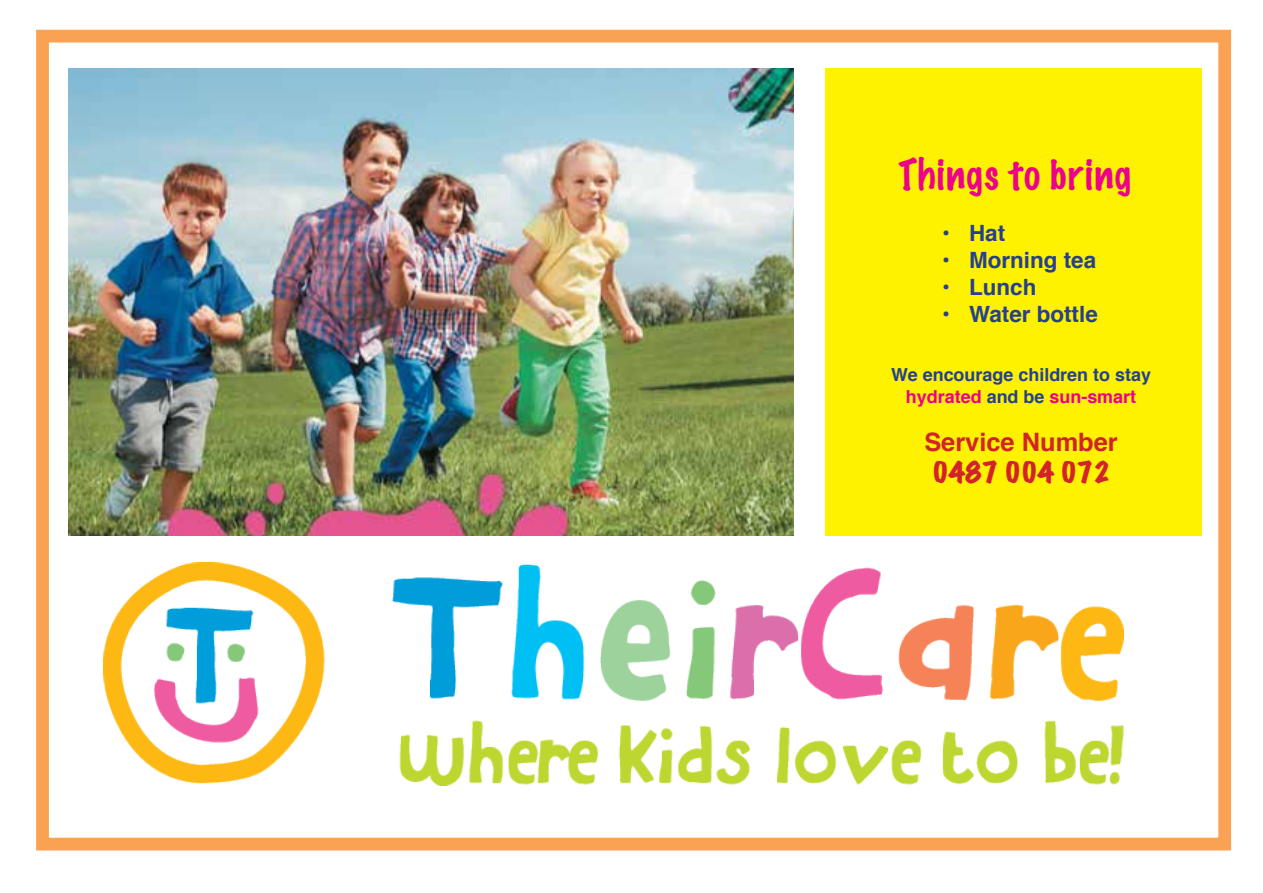
<style>
.page{position:relative;width:1263px;height:893px;background:#fff}
.page>*{position:absolute;margin:0;border:0;box-sizing:border-box;transform-origin:0 0}
.t1{font:100 38.85px "Marker Felt";letter-spacing:.035em;color:#ec008c}
.t2{font:700 25.35px "Helvetica";color:#d2232a}
.t3{font:expanded 25.35px "Marker Felt";color:#d2232a}
.t4{font:700 22.35px "Helvetica";color:#25408f}
.t5{font:700 18px/21.5px "Helvetica";color:#25408f;text-align:center}
.s1{color:#ec008c}
</style>
<div class="page">
<div style="left:825px;top:68px;width:376px;height:468px;background:#fff200"></div>
<div style="left:36px;top:30px;width:1195px;height:820px;border:13px solid #f9a254"></div>
<img style="left:104px;top:562px;width:1019px;height:224px">
<img style="left:68px;top:68px;width:725px;height:468px">
<h1 class="t1" style="left:898px;top:144px;width:234px">Things to bring</h1>
<p class="t4" style="left:942px;top:215px;width:65px">• Hat</p>
<p class="t4" style="left:942px;top:242px;width:156px">• Morning tea</p>
<p class="t4" style="left:942px;top:269px;width:96px">• Lunch</p>
<p class="t4" style="left:942px;top:296px;width:157px">• Water bottle</p>
<p class="t5" style="left:891px;top:365px;width:261px">We encourage children to stay <span class="s1">hydrated</span> and be <span class="s1">sun-smart</span></p>
<h2 class="t2" style="left:924px;top:422px;width:195px">Service Number</h2>
<h2 class="t3" style="left:932px;top:452px;width:179px">0487 004 072</h2>
</div>
